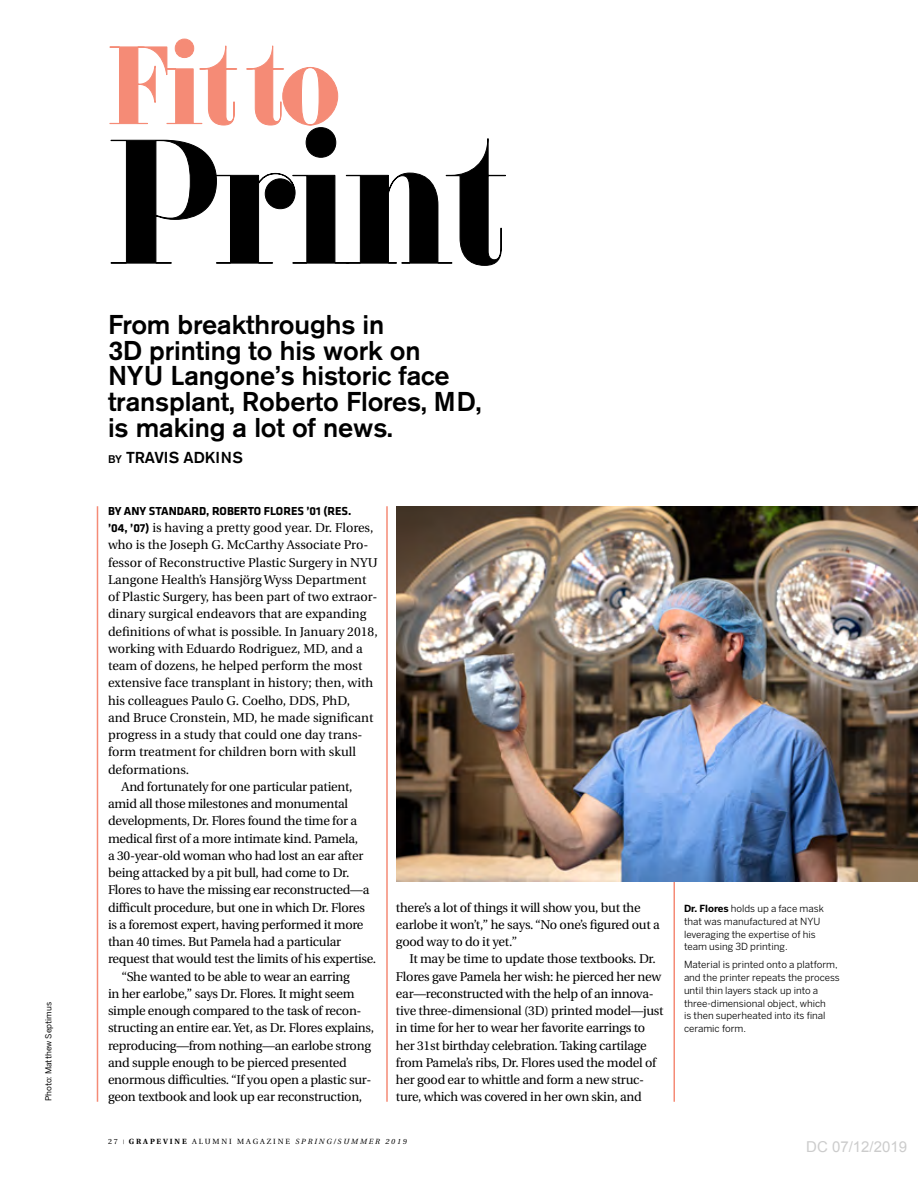
<style>
.page{position:relative;width:918px;height:1188px;background:#fff}
.page>*{position:absolute;margin:0;border:0;box-sizing:border-box;transform-origin:0 0}
.t1{font:175.5px "F37 Bella";letter-spacing:-.04em;color:#000}
.t2{font:109.5px "F37 Bella";color:#f58b76}
.t3{font:500 27px/25.8px "Akzidenz Grotesk BE";letter-spacing:-.005em;color:#000}
.t4{font:500 15.75px "Akzidenz Grotesk BE";letter-spacing:-.005em;color:#000}
.t5{font:15px "Arial";color:#ccc}
.t6{font:12.75px/17.2px "Utopia";letter-spacing:-.02em;color:#000}
.t7{font:12.75px/17.2px "Utopia";color:#000}
.t8{font:700 12px "Klavika";color:#000}
.t9{font:9.75px/12.9px "Benton Sans";color:#000}
.t10{font:8.25px "Benton Sans";color:#000}
.t11{font:italic 7.5px "Utopia";letter-spacing:.25em;color:#000}
.s1{font-size:10.95px}
.s2{font-family:"Klavika";font-weight:700;font-size:12px}
.s3{font-style:normal}
.s4{font-weight:700;font-style:normal}
.s5{font-weight:700}
</style>
<div class="page">
<hr style="left:97px;top:506px;width:1px;height:596px;background:#f58b76">
<hr style="left:674px;top:636px;width:1px;height:466px;background:#f58b76">
<hr style="left:386px;top:506px;width:2px;height:596px;background:#f58b76">
<svg style="left:109px;top:38px;width:397px;height:228px"></svg>
<img style="left:396px;top:506px;width:522px;height:375px">
<p class="t10" style="left:44px;top:1101px;width:101px;rotate:-90deg">Photo: Matthew Septimus</p>
<p class="t2" style="left:108px;top:22px;width:234px">Fit to</p>
<p class="t1" style="left:108px;top:100px;width:401px">Print</p>
<p class="t3" style="left:108px;top:311px;width:375px">From breakthroughs in<br>3D printing to his work on<br>NYU Langone’s historic face transplant, Roberto Flores, MD,</p>
<p class="t3" style="left:108px;top:415px;width:286px">is making a lot of news.</p>
<p class="t4" style="left:108px;top:448px;width:136px"><span class="s1">BY</span> TRAVIS ADKINS</p>
<p class="t8" style="left:108px;top:504px;width:245px">BY ANY STANDARD, ROBERTO FLORES ’01 (RES.</p>
<p class="t7" style="left:108px;top:519px;width:271px"><span class="s2">’04, ’07)</span> is having a pretty good year. Dr. Flores, who is the Joseph G. McCarthy Associate Pro&shy;fessor of Reconstructive Plastic Surgery in NYU Langone Health’s Hansjörg Wyss Department of Plastic Surgery, has been part of two extraor&shy;dinary surgical endeavors that are expanding defnitions of what is possible. In January 2018, working with Eduardo Rodriguez, MD, and a team of dozens, he helped perform the most extensive face transplant in history; then, with his colleagues Paulo G. Coelho, DDS, PhD,<br>and Bruce Cronstein, MD, he made signifcant progress in a study that could one day trans&shy;form treatment for children born with skull deformations.</p>
<p class="t6" style="left:108px;top:778px;width:270px;text-indent:14px">And fortunately for one particular patient, amid all those milestones and monumental developments, Dr. Flores found the time for a medical frst of a more intimate kind. Pamela,<br>a 30-year-old woman who had lost an ear after being attacked by a pit bull, had come to Dr.<br>Flores to have the missing ear reconstructed—a diffcult procedure, but one in which Dr. Flores is a foremost expert, having performed it more than 40 times. But Pamela had a particular request that would test the limits of his expertise.</p>
<p class="t6" style="left:108px;top:968px;width:268px;text-indent:14px">“She wanted to be able to wear an earring<br>in her earlobe,” says Dr. Flores. It might seem simple enough compared to the task of recon&shy;structing an entire ear. Yet, as Dr. Flores explains, reproducing—from nothing—an earlobe strong and supple enough to be pierced presented enormous diffculties. “If you open a plastic sur&shy;geon textbook and look up ear reconstruction,</p>
<p class="t6" style="left:396px;top:899px;width:265px">there’s a lot of things it will show you, but the earlobe it won’t,” he says. “No one’s fgured out a good way to do it yet.”</p>
<p class="t6" style="left:396px;top:951px;width:269px;text-indent:14px">It may be time to update those textbooks. Dr.<br>Flores gave Pamela her wish: he pierced her new ear—reconstructed with the help of an innova&shy;tive three-dimensional (3D) printed model—just in time for her to wear her favorite earrings to her 31st birthday celebration. Taking cartilage from Pamela’s ribs, Dr. Flores used the model of her good ear to whittle and form a new struc&shy;ture, which was covered in her own skin, and</p>
<p class="t11" style="left:108px;top:1137px;width:300px"><span class="s3">27</span> <sup>|</sup> <span class="s4">GRAPEVINE</span> <span class="s3">ALUMNI MAGAZINE</span> SPRING/SUMMER 2019</p>
<p class="t9" style="left:684px;top:902px;width:141px"><span class="s5">Dr. Flores</span> holds up a face mask that was manufactured at NYU leveraging the expertise of his team using 3D printing.</p>
<p class="t9" style="left:684px;top:958px;width:157px">Material is printed onto a platform, and the printer repeats the process until thin layers stack up into a three-dimensional object, which<br>is then superheated into its fnal ceramic form.</p>
<p class="t5" style="left:806px;top:1137px;width:102px">DC 07/12/2019</p>
</div>
